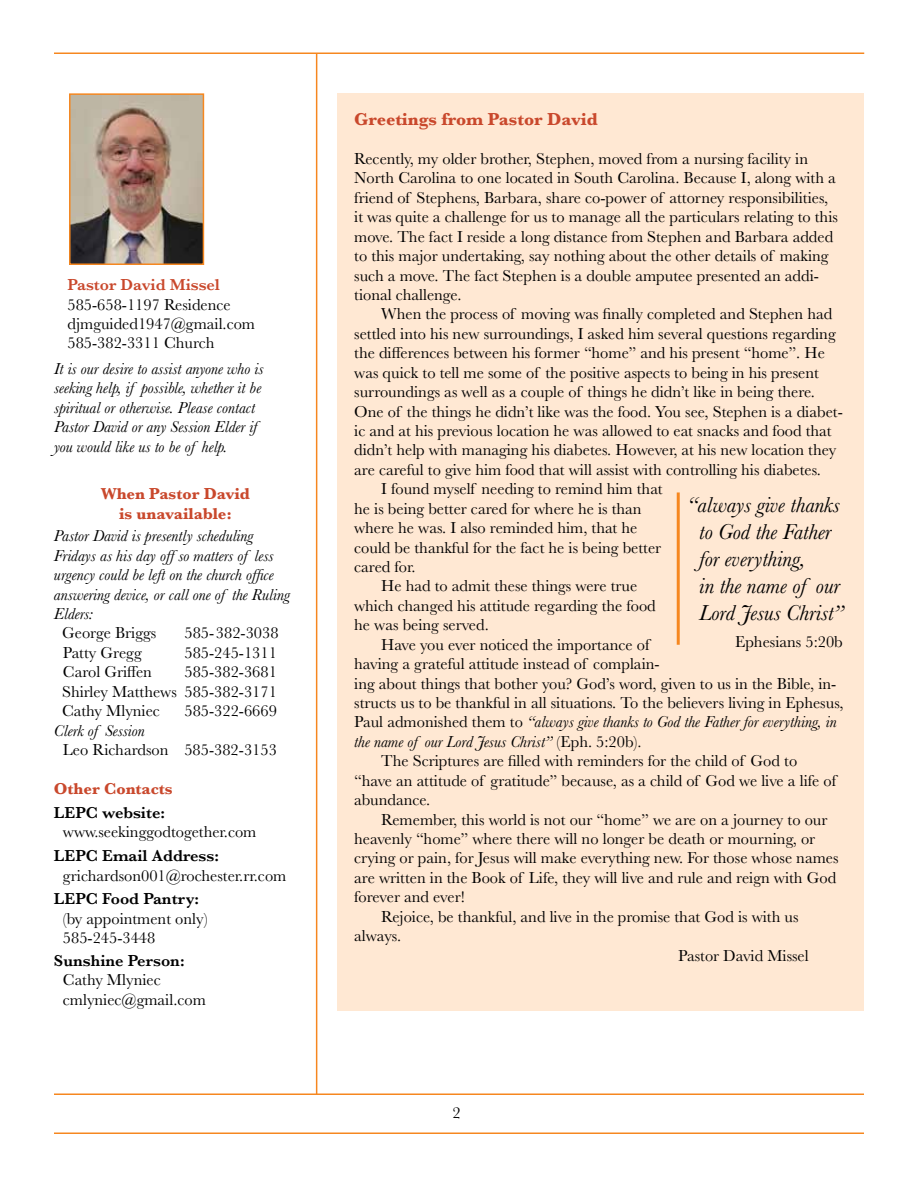
<style>
.page{position:relative;width:918px;height:1188px;background:#fff}
.page>*{position:absolute;margin:0;border:0;box-sizing:border-box;transform-origin:0 0}
.t1{font:italic 22.35px/26.8px "Baskerville";color:#000}
.t2{font:700 18px "Baskerville";color:#c9482c}
.t3{font:16.5px/19.5px "Baskerville";color:#000}
.t4{font:italic 16.5px/19.5px "Baskerville";color:#000}
.t5{font:600 16.5px "Baskerville";color:#000}
.t6{font:700 16.5px/19.5px "Baskerville";color:#c9482c;text-align:center}
.t7{font:600 16.5px "Baskerville";color:#c9482c}
.s1{font-style:normal}
</style>
<div class="page">
<div style="left:338px;top:93px;width:526px;height:918px;background:#ffe8d3"></div>
<hr style="left:54px;top:1094px;width:810px;height:1px;background:#f6871f">
<hr style="left:54px;top:1133px;width:810px;height:1px;background:#f6871f">
<hr style="left:316px;top:54px;width:1px;height:1040px;background:#f6871f">
<hr style="left:54px;top:53px;width:810px;height:1px;background:#f6871f">
<img style="left:71px;top:95px;width:131px;height:168px">
<div style="left:69px;top:93px;width:135px;height:172px;border:1px solid #f6871f"></div>
<hr style="left:677px;top:492px;width:3px;height:153px;background:#f6871f">
<p class="t7" style="left:67px;top:273px;width:154px">Pastor David Missel</p>
<p class="t3" style="left:67px;top:295px;width:189px">585-658-1197 Residence djmguided1947@gmail.com<br>585-382-3311 Church</p>
<p class="t4" style="left:54px;top:359px;width:211px">It is our desire to assist anyone who is seeking help, if possible, whether it be spiritual or otherwise. Please contact Pastor David or any Session Elder if you would like us to be of help.</p>
<p class="t6" style="left:101px;top:484px;width:150px">When Pastor David is unavailable:</p>
<p class="t4" style="left:54px;top:526px;width:238px">Pastor David is presently scheduling Fridays as his day offso matters of less urgency could be left on the church office answering device, or call one of the Ruling Elders:</p>
<p class="t3" style="left:62px;top:624px;width:96px">George Briggs</p>
<p class="t3" style="left:184px;top:624px;width:96px">585-382-3038</p>
<p class="t3" style="left:63px;top:643px;width:80px">Patty Gregg</p>
<p class="t3" style="left:184px;top:643px;width:94px">585-245-1311</p>
<p class="t3" style="left:63px;top:662px;width:91px">Carol Griffen</p>
<p class="t3" style="left:62px;top:662px;width:216px;text-align:justify;text-indent:122px">585-382-3681<br>Shirley Matthews 585-382-3171<br>Cathy Mlyniec</p>
<p class="t3" style="left:184px;top:701px;width:94px">585-322-6669</p>
<p class="t4" style="left:54px;top:720px;width:93px">Clerk of Session</p>
<p class="t3" style="left:63px;top:740px;width:215px">Leo Richardson 585-382-3153</p>
<p class="t6" style="left:54px;top:779px;width:120px">Other Contacts</p>
<p class="t5" style="left:54px;top:801px;width:113px">LEPC website:</p>
<p class="t3" style="left:63px;top:822px;width:195px">www.seekinggodtogether.com</p>
<p class="t5" style="left:54px;top:844px;width:167px">LEPC Email Address:</p>
<p class="t3" style="left:63px;top:866px;width:225px">grichardson001@rochester.rr.com</p>
<p class="t5" style="left:54px;top:887px;width:147px">LEPC Food Pantry:</p>
<p class="t3" style="left:63px;top:909px;width:146px">(by appointment only)<br>585-245-3448</p>
<p class="t5" style="left:54px;top:949px;width:132px">Sunshine Person:</p>
<p class="t3" style="left:63px;top:970px;width:144px">Cathy Mlyniec cmlyniec@gmail.com</p>
<p class="t2" style="left:354px;top:107px;width:245px">Greetings from Pastor David</p>
<p class="t3" style="left:354px;top:149px;width:485px">Recently, my older brother, Stephen, moved from a nursing facility in North Carolina to one located in South Carolina. Because I, along with a friend of Stephens, Barbara, share co-power of attorney responsibilities, it was quite a challenge for us to manage all the particulars relating to this move. The fact I reside a long distance from Stephen and Barbara added to this major undertaking, say nothing about the other details of making such a move. The fact Stephen is a double amputee presented an addi&shy;tional challenge.</p>
<p class="t3" style="left:381px;top:305px;width:453px">When the process of moving was finally completed and Stephen had</p>
<p class="t3" style="left:354px;top:324px;width:483px">settled into his new surroundings, I asked him several questions regarding</p>
<p class="t3" style="left:354px;top:343px;width:472px">the differences between his former “home” and his present “home”. He</p>
<p class="t3" style="left:354px;top:363px;width:466px">was quick to tell me some of the positive aspects to being in his present</p>
<p class="t3" style="left:354px;top:382px;width:462px">surroundings as well as a couple of things he didn’t like in being there.</p>
<p class="t3" style="left:354px;top:402px;width:490px">One of the things he didn’t like was the food. You see, Stephen is a diabet-</p>
<p class="t3" style="left:354px;top:421px;width:479px">ic and at his previous location he was allowed to eat snacks and food that</p>
<p class="t3" style="left:354px;top:441px;width:483px">didn’t help with managing his diabetes. However, at his new location they</p>
<p class="t3" style="left:354px;top:460px;width:468px">are careful to give him food that will assist with controlling his diabetes.</p>
<p class="t3" style="left:381px;top:479px;width:283px">I found myself needing to remind him that</p>
<p class="t3" style="left:354px;top:499px;width:289px">he is being better cared for where he is than</p>
<p class="t3" style="left:354px;top:518px;width:285px">where he was. I also reminded him, that he</p>
<p class="t3" style="left:354px;top:538px;width:308px">could be thankful for the fact he is being better</p>
<p class="t3" style="left:354px;top:557px;width:63px">cared for.</p>
<p class="t3" style="left:381px;top:577px;width:258px">He had to admit these things were true</p>
<p class="t3" style="left:354px;top:596px;width:303px">which changed his attitude regarding the food</p>
<p class="t3" style="left:354px;top:615px;width:136px">he was being served.</p>
<p class="t3" style="left:381px;top:635px;width:270px">Have you ever noticed the importance of</p>
<p class="t3" style="left:354px;top:654px;width:307px">having a grateful attitude instead of complain-</p>
<p class="t3" style="left:354px;top:674px;width:484px">ing about things that bother you? God’s word, given to us in the Bible, in-</p>
<p class="t3" style="left:354px;top:693px;width:491px">structs us to be thankful in all situations. To the believers living in Ephesus,</p>
<p class="t4" style="left:354px;top:712px;width:484px"><span class="s1">Paul admonished them to</span> “always give thanks to God the Father for everything, in</p>
<p class="t4" style="left:354px;top:732px;width:289px">the name of our Lord Jesus Christ” <span class="s1">(Eph. 5:20b).</span></p>
<p class="t3" style="left:381px;top:752px;width:417px">The Scriptures are filled with reminders for the child of God to</p>
<p class="t3" style="left:354px;top:771px;width:484px">“have an attitude of gratitude” because, as a child of God we live a life of</p>
<p class="t3" style="left:354px;top:790px;width:78px">abundance.</p>
<p class="t3" style="left:381px;top:810px;width:448px">Remember, this world is not our “home” we are on a journey to our</p>
<p class="t3" style="left:354px;top:829px;width:462px">heavenly “home” where there will no longer be death or mourning, or</p>
<p class="t3" style="left:354px;top:849px;width:486px">crying or pain, for Jesus will make everything new. For those whose names</p>
<p class="t3" style="left:354px;top:868px;width:484px">are written in the Book of Life, they will live and rule and reign with God</p>
<p class="t3" style="left:354px;top:888px;width:112px">forever and ever!</p>
<p class="t3" style="left:381px;top:907px;width:419px">Rejoice, be thankful, and live in the promise that God is with us</p>
<p class="t3" style="left:354px;top:926px;width:48px">always.</p>
<p class="t3" style="left:678px;top:946px;width:132px">Pastor David Missel</p>
<h1 class="t1" style="left:699px;top:492px;width:146px;text-indent:-12px">“always give thanks to God the Father for everything,<br>in the name of our<br>Lord Jesus Christ”</h1>
<p class="t3" style="left:735px;top:632px;width:109px">Ephesians 5:20b</p>
<p class="t3" style="left:453px;top:1103px;width:10px">2</p>
</div>
